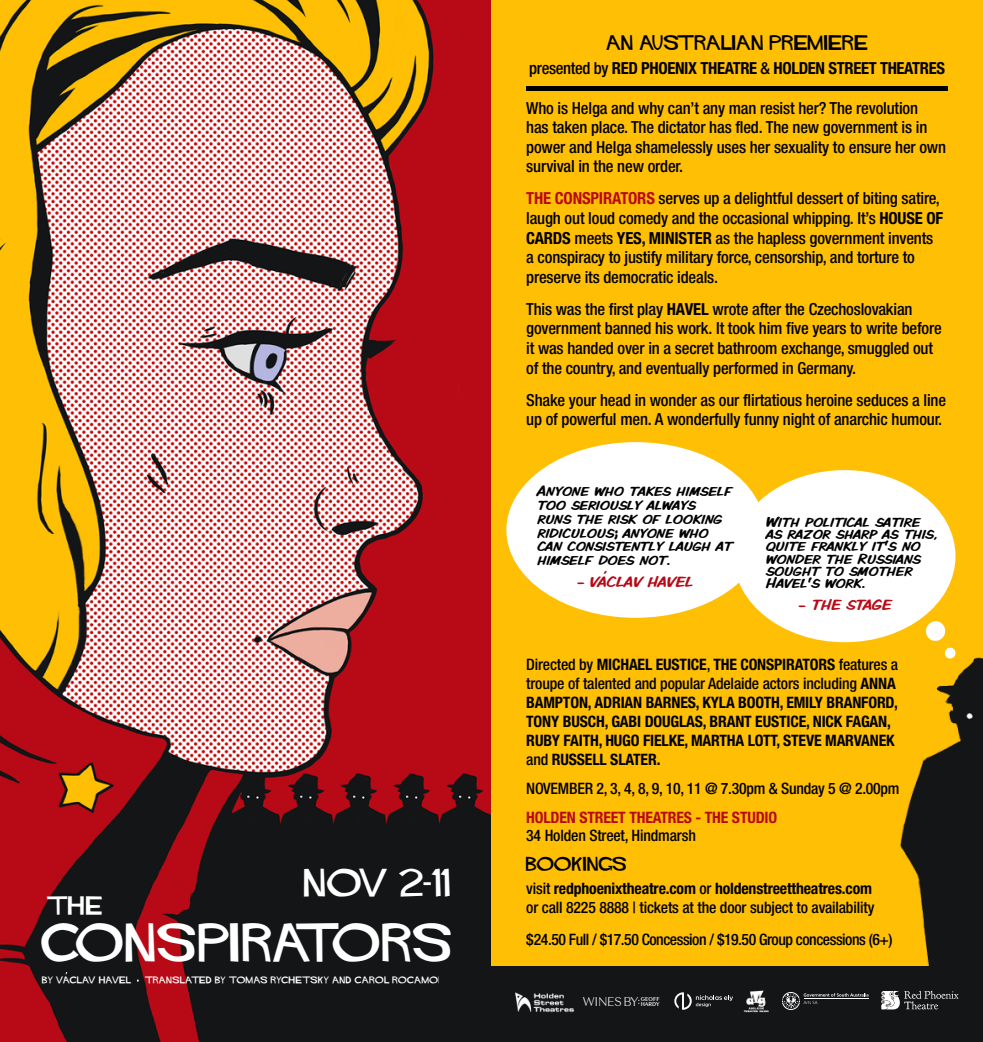
<style>
.page{position:relative;width:983px;height:1042px;background:#fff}
.page>*{position:absolute;margin:0;border:0;box-sizing:border-box;transform-origin:0 0}
.t1{font:38.68px "HITCHCOCK";color:#fff}
.t2{font:28px "HITCHCOCK";color:#fff}
.t3{font:18.38px "HITCHCOCK";color:#fff}
.B{font:500 condensed 16.62px/19.6px "Helvetica Neue LT Std";letter-spacing:-.01em;color:#000}
.B-2{font:700 condensed 16.62px "Helvetica Neue LT Std";letter-spacing:-.02em;color:#000}
.B-3{font:700 condensed 15.75px/18.9px "Helvetica Neue LT Std";letter-spacing:-.01em;color:#000}
.B-4{font:500 condensed 15.75px/18.9px "Helvetica Neue LT Std";letter-spacing:-.015em;color:#000}
.B-5{font:700 condensed 15.75px/18.9px "Helvetica Neue LT Std";letter-spacing:-.01em;color:#b70a16}
.B-6{font:14.88px "HITCHCOCK";letter-spacing:.03em;color:#000}
.B-7{font:14.35px/12.2px "VTC Komixation SC";letter-spacing:.01em;color:#000}
.B-8{font:14.35px "VTC Komixation SC";letter-spacing:.01em;color:#b70a16}
.B-9{font:14px "HITCHCOCK";letter-spacing:-.01em;color:#000}
.t4{font:12.95px "FONTSPRINGDEMO Contax Sans 45";letter-spacing:-.02em;color:#fff}
.t5{font:7px "HITCHCOCK";letter-spacing:.06em;color:#fff}
.t6{font:5.6px/4.9px "FONTSPRINGDEMO Contax Sans 75";color:#fff}
.s1{font-family:"Myriad Pro";font-weight:700}
.s2{font-weight:500}
.s3{font-weight:700;color:#b70a16}
.s4{font-weight:700}
.s5{font-weight:500;color:#000}
</style>
<div class="page">
<img style="left:0;top:0;width:476px;height:1042px">
<img style="left:476px;top:0;width:506px;height:966px">
<div style="left:439px;top:966px;width:543px;height:76px;background:#141516"></div>
<svg style="left:782px;top:992px;width:86px;height:18px"></svg>
<img style="left:516px;top:992px;width:59px;height:21px">
<img style="left:743px;top:990px;width:26px;height:22px">
<svg style="left:881px;top:991px;width:77px;height:18px"></svg>
<svg style="left:674px;top:992px;width:58px;height:17px"></svg>
<div style="left:733px;top:470px;width:222px;height:172px;background:#fff;border-radius:50%"></div>
<svg style="left:924px;top:620px;width:31px;height:39px"></svg>
<hr style="left:526px;top:86px;width:421px;height:4px;background:#000">
<div style="left:506px;top:442px;width:258px;height:176px;background:#fff;border-radius:50%"></div>
<p class="t2" style="left:304px;top:868px;width:147px">NOV 2<span class="s1">-</span>11</p>
<p class="t1" style="left:41px;top:922px;width:412px">CONSPIRATORS</p>
<p class="t5" style="left:42px;top:976px;width:410px">BY VACLAV HAVEL . TRANSLATED BY TOMAS RYCHETSKY AND CAROL ROCAMORA</p>
<p class="t3" style="left:47px;top:896px;width:57px">THE</p>
<p class="B-6" style="left:606px;top:35px;width:263px">AN AUSTRALIAN PREMIERE</p>
<p class="B-2" style="left:529px;top:58px;width:417px"><span class="s2">presented by</span> RED PHOENIX THEATRE <span class="s2">&amp;</span> HOLDEN STREET THEATRES</p>
<p class="B" style="left:526px;top:98px;width:421px">Who is Helga and why can’t any man resist her? The revolution<br>has taken place. The dictator has fled. The new government is in power and Helga shamelessly uses her sexuality to ensure her own survival in the new order.</p>
<p class="B" style="left:526px;top:188px;width:418px"><span class="s3">THE CONSPIRATORS</span> serves up a delightful dessert of biting satire, laugh out loud comedy and the occasional whipping. It’s <span class="s4">HOUSE OF CARDS</span> meets <span class="s4">YES, MINISTER</span> as the hapless government invents a conspiracy to justify military force, censorship, and torture to preserve its democratic ideals.</p>
<p class="B" style="left:526px;top:299px;width:417px">This was the first play <span class="s4">HAVEL</span> wrote after the Czechoslovakian government banned his work. It took him five years to write before it was handed over in a secret bathroom exchange, smuggled out of the country, and eventually performed in Germany.</p>
<p class="B" style="left:526px;top:390px;width:421px">Shake your head in wonder as our flirtatious heroine seduces a line up of powerful men. A wonderfully funny night of anarchic humour.</p>
<p class="B-7" style="left:538px;top:484px;width:196px;line-height:13.8px">Anyone who takes himself too seriously always runs the risk of looking ridiculous; anyone who can consistently laugh at himself does not.</p>
<p class="B-8" style="left:577px;top:573px;width:118px">- VACLAV HAVEL</p>
<p class="B-8" style="left:604px;top:560px;width:5px">,</p>
<p class="B-7" style="left:766px;top:516px;width:172px">With political satire as razor sharp as this, quite frankly it’s no wonder the Russians sought to smother<br>Havel’s work.</p>
<p class="B-8" style="left:798px;top:597px;width:95px">- THE STAGE</p>
<p class="B-3" style="left:526px;top:655px;width:373px"><span class="s2">Directed by</span> MICHAEL EUSTICE<span class="s2">,</span> THE CONSPIRATORS <span class="s2">features a troupe of talented and popular Adelaide actors including</span> ANNA BAMPTON, ADRIAN BARNES, KYLA BOOTH, EMILY BRANFORD, TONY BUSCH, GABI DOUGLAS, BRANT EUSTICE, NICK FAGAN, RUBY FAITH, HUGO FIELKE, MARTHA LOTT, STEVE MARVANEK <span class="s2">and</span> RUSSELL SLATER.</p>
<p class="B-4" style="left:526px;top:778px;width:375px">NOVEMBER 2, 3, 4, 8, 9, 10, 11 @ 7.30pm &amp; Sunday 5 @ 2.00pm</p>
<p class="B-5" style="left:526px;top:807px;width:252px">HOLDEN STREET THEATRES - THE STUDIO<br><span class="s5">34 Holden Street, Hindmarsh</span></p>
<p class="B-9" style="left:526px;top:856px;width:102px">BOOKINGS</p>
<p class="B-4" style="left:526px;top:878px;width:349px">visit <span class="s4">redphoenixtheatre.com</span> or <span class="s4">holdenstreettheatres.com </span>or call 8225 8888 | tickets at the door subject to availability</p>
<p class="B-4" style="left:526px;top:929px;width:367px">$24.50 Full / $17.50 Concession / $19.50 Group concessions (6+)</p>
<p class="t4" style="left:582px;top:996px;width:57px">WINESBY</p>
<p class="t6" style="left:640px;top:997px;width:21px">GEOFF<br>HARDY</p>
</div>
